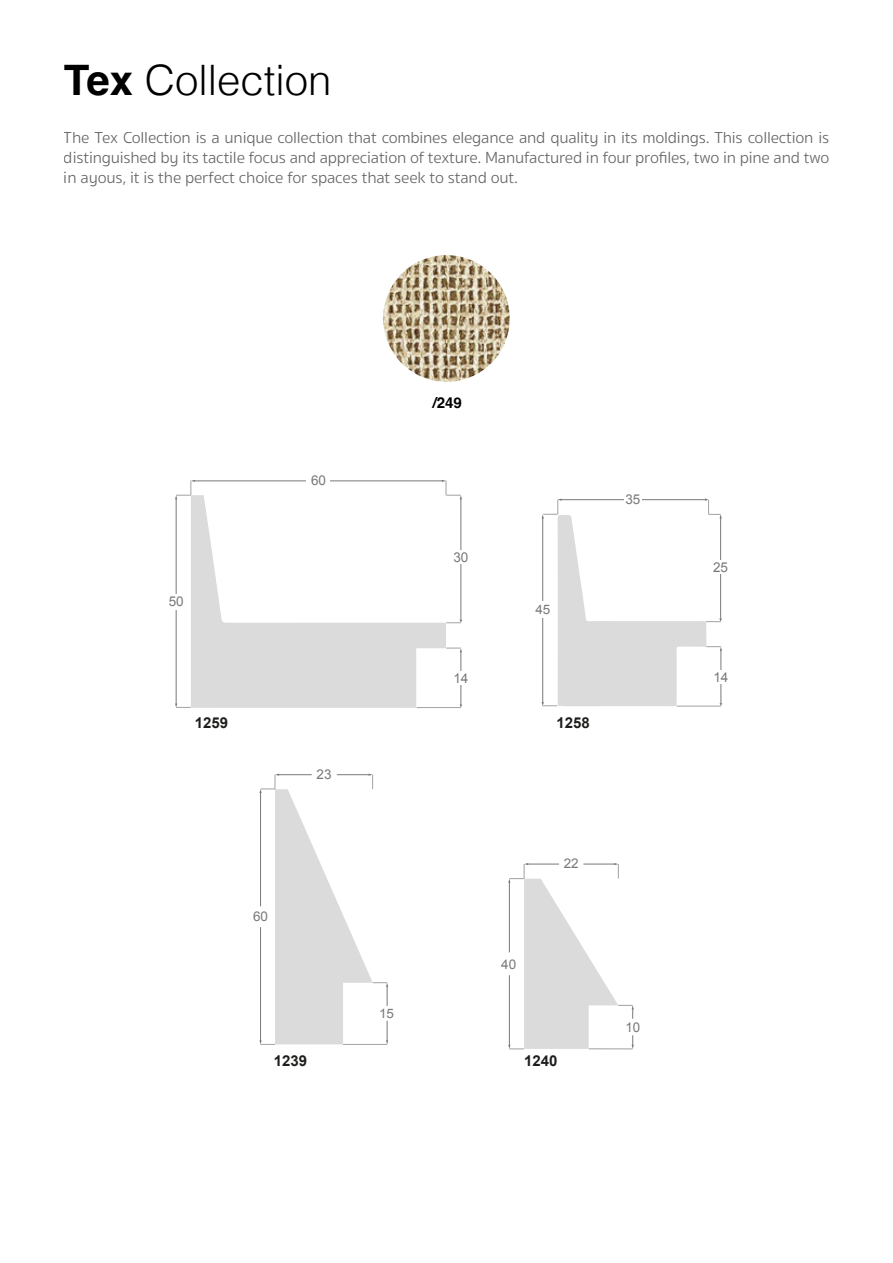
<style>
.page{position:relative;width:893px;height:1263px;background:#fff}
.page>*{position:absolute;margin:0;border:0;box-sizing:border-box;transform-origin:0 0}
.t1{font:300 42px "Helvetica";color:#000}
.t2{font:300 16.5px/19.8px "Sukhumvit Set";letter-spacing:-.01em;color:#000;text-align:justify}
.t3{font:700 15px "Arial";color:#1e1f1d}
.t4{font:700 15px "Helvetica";color:#000}
.t5{font:700 15px "Arial";color:#1e1e1c}
.t6{font:13.5px "Arial";color:#797877}
.t7{font:13.35px "Arial";color:#797877}
.t8{font:13.05px "Arial";color:#7a797a;scale:1.04 1}
.t9{font:12.9px "Arial";color:#797877;scale:1.04 1}
.s1{font-weight:700}
</style>
<div class="page">
<svg style="left:259px;top:774px;width:129px;height:271px"></svg>
<svg style="left:508px;top:863px;width:126px;height:187px"></svg>
<svg style="left:191px;top:495px;width:255px;height:213px"></svg>
<hr style="left:461px;top:651px;width:1px;height:54px;background:#797877">
<hr style="left:461px;top:498px;width:1px;height:122px;background:#797877">
<div style="left:455px;top:671px;width:14px;height:14px;background:#fff"></div>
<svg style="left:446px;top:648px;width:16px;height:4px"></svg>
<hr style="left:417px;top:707px;width:44px;height:1px;background:#a3a2a4">
<div style="left:455px;top:550px;width:14px;height:14px;background:#fff"></div>
<hr style="left:176px;top:498px;width:1px;height:206px;background:#797877">
<svg style="left:446px;top:619px;width:16px;height:4px"></svg>
<svg style="left:175px;top:703px;width:16px;height:5px"></svg>
<div style="left:164px;top:594px;width:24px;height:16px;background:#fff"></div>
<hr style="left:194px;top:481px;width:249px;height:1px;background:#797877">
<svg style="left:442px;top:480px;width:20px;height:19px"></svg>
<svg style="left:175px;top:480px;width:20px;height:19px"></svg>
<div style="left:306px;top:472px;width:24px;height:16px;background:#fff"></div>
<svg style="left:542px;top:498px;width:180px;height:209px"></svg>
<img style="left:383px;top:255px;width:127px;height:127px;border-radius:63px">
<h1 class="t1" style="left:64px;top:45px;width:269px"><span class="s1">Tex</span> Collection</h1>
<p class="t2" style="left:64px;top:128px;width:767px">The Tex Collection is a unique collection that combines elegance and quality in its moldings. This collection is distinguished by its tactile focus and appreciation of texture. Manufactured in four profiles, two in pine and two in ayous, it is the perfect choice for spaces that seek to stand out.</p>
<p class="t6" style="left:169px;top:593px;width:17px">50</p>
<p class="t3" style="left:195px;top:713px;width:35px">1259</p>
<p class="t6" style="left:311px;top:471px;width:17px">60</p>
<p class="t6" style="left:317px;top:765px;width:17px">23</p>
<p class="t7" style="left:253px;top:907px;width:17px">60</p>
<p class="t5" style="left:274px;top:1051px;width:35px">1239</p>
<p class="t4" style="left:433px;top:394px;width:31px">/249</p>
<p class="t6" style="left:453px;top:549px;width:17px">30</p>
<p class="t6" style="left:453px;top:669px;width:17px">14</p>
<p class="t8" style="left:535px;top:601px;width:16px">45</p>
<p class="t6" style="left:625px;top:490px;width:17px">35</p>
<p class="t3" style="left:556px;top:713px;width:35px">1258</p>
<p class="t9" style="left:379px;top:1005px;width:16px">15</p>
<p class="t7" style="left:564px;top:854px;width:17px">22</p>
<p class="t7" style="left:501px;top:955px;width:17px">40</p>
<p class="t3" style="left:524px;top:1051px;width:35px">1240</p>
<p class="t7" style="left:625px;top:1018px;width:16px">10</p>
<p class="t6" style="left:713px;top:558px;width:17px">25</p>
<p class="t6" style="left:713px;top:668px;width:17px">14</p>
</div>
